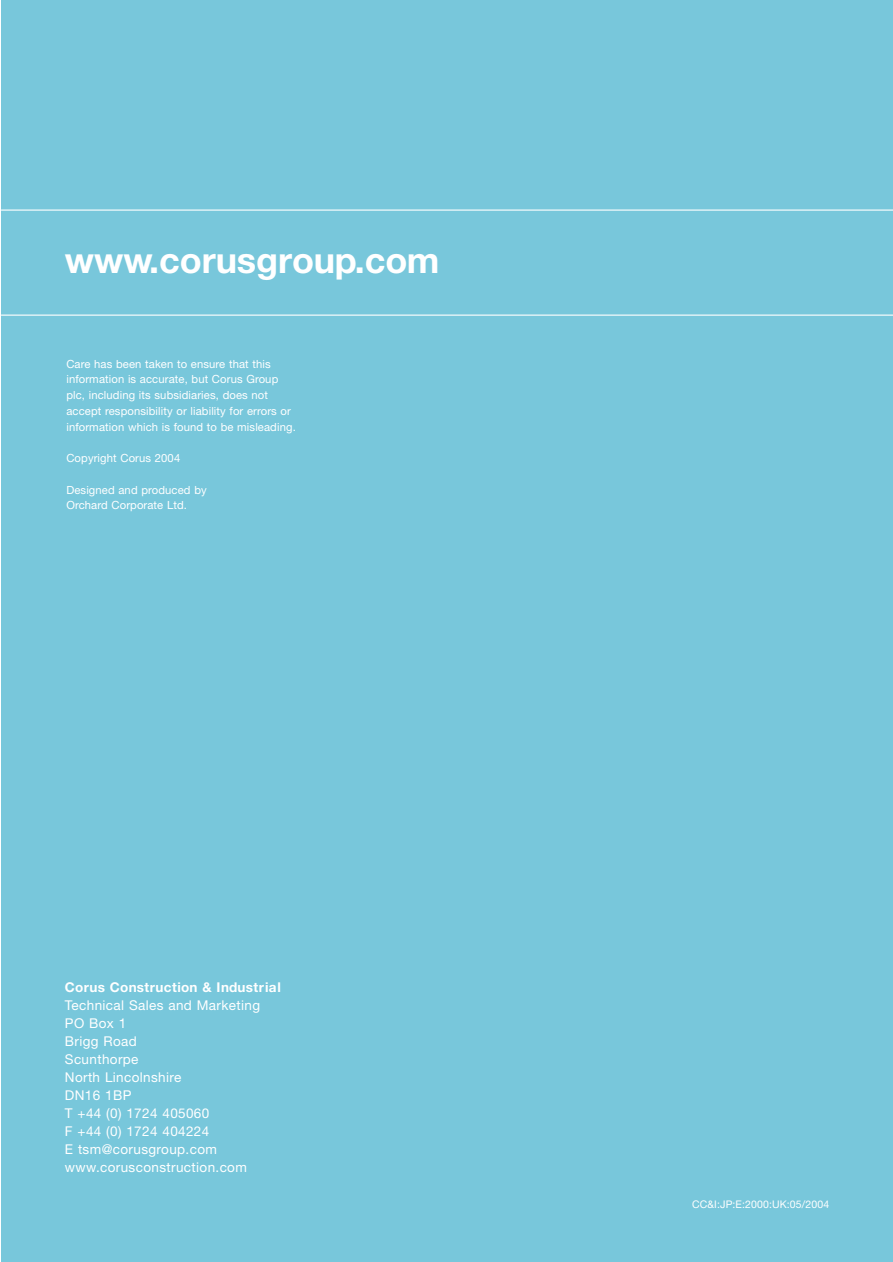
<style>
.page{position:relative;width:893px;height:1262px;background:#fff}
.page>*{position:absolute;margin:0;border:0;box-sizing:border-box;transform-origin:0 0}
.t1{font:700 36px "Helvetica Neue";color:#fff}
.t2{font:13.5px/18px "Helvetica Neue";letter-spacing:.03em;color:#fff}
.t3{font:700 13.5px "Helvetica Neue";letter-spacing:.025em;color:#fff}
.t4{font:11.25px/15.8px "Helvetica Neue";letter-spacing:.01em;color:#fff}
.t5{font:10.5px "Helvetica Neue";letter-spacing:.01em;color:#fff}
</style>
<div class="page">
<div style="left:1px;top:0;width:891px;height:1262px;background:#78c7db"></div>
<hr style="left:1px;top:209px;width:891px;height:2px;background:#fff">
<hr style="left:1px;top:314px;width:891px;height:2px;background:#fff">
<h1 class="t1" style="left:65px;top:247px;width:376px">www.corusgroup.com</h1>
<p class="t4" style="left:66px;top:357px;width:231px">Care has been taken to ensure that this information is accurate, but Corus Group plc, including its subsidiaries, does not accept responsibility or liability for errors or information which is found to be misleading.</p>
<p class="t4" style="left:66px;top:451px;width:115px">Copyright Corus 2004</p>
<p class="t4" style="left:66px;top:483px;width:142px">Designed and produced by<br>Orchard Corporate Ltd.</p>
<p class="t3" style="left:65px;top:982px;width:217px">Corus Construction &amp; Industrial</p>
<p class="t2" style="left:65px;top:997px;width:197px">Technical Sales and Marketing<br>PO Box 1<br>Brigg Road<br>Scunthorpe<br>North Lincolnshire<br>DN16 1BP<br>T +44 (0) 1724 405060<br>F +44 (0) 1724 404224<br>E tsm@corusgroup.com www.corusconstruction.com</p>
<p class="t5" style="left:692px;top:1200px;width:138px">CC&amp;I:JP:E:2000:UK:05/2004</p>
</div>
